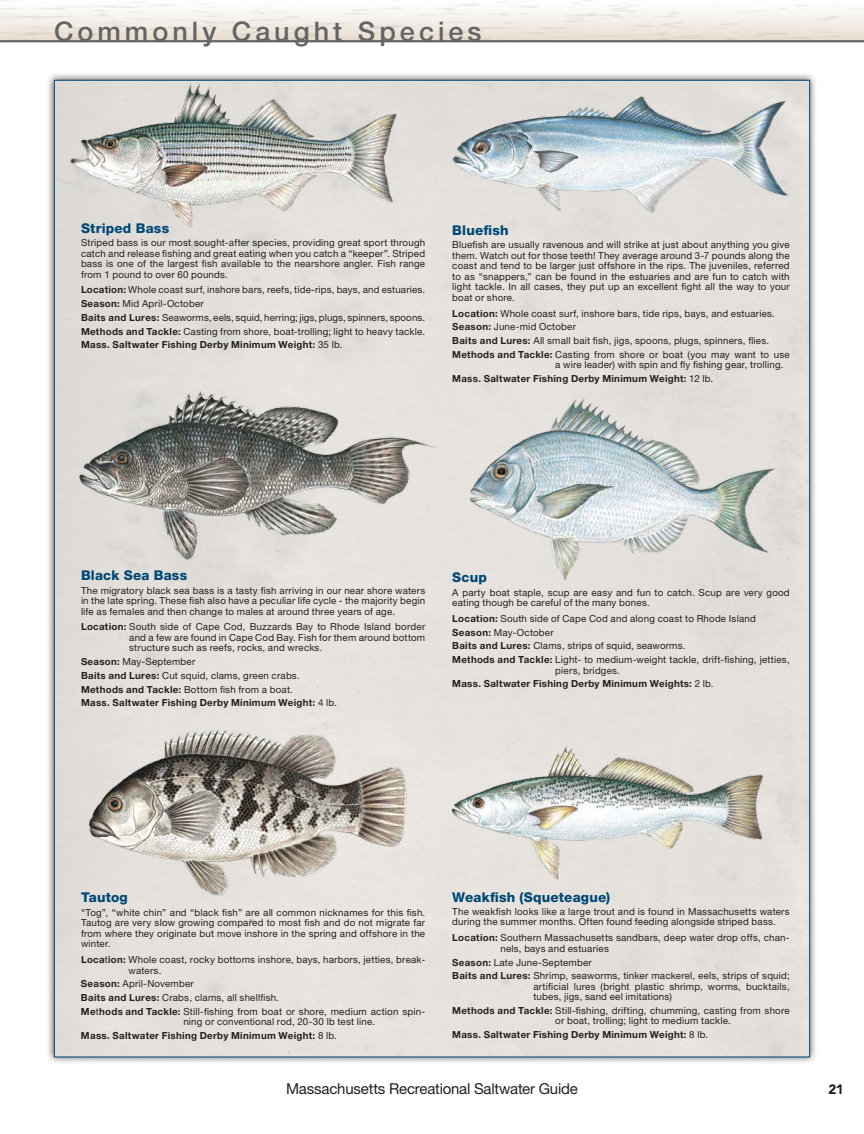
<style>
.page{position:relative;width:864px;height:1134px;background:#fff}
.page>*{position:absolute;margin:0;border:0;box-sizing:border-box;transform-origin:0 0}
.t1{font:500 27px "Helvetica Neue LT Std";letter-spacing:.15em;color:#636466}
.t2{font:15px "Helvetica Neue LT Std";letter-spacing:-.015em;color:#231f20}
.t3{font:800 13.5px "Helvetica Neue LT Std";letter-spacing:.015em;color:#004875}
.t4{font:900 13.5px "Avenir LT Std";color:#231f20}
.t5{font:9.75px/10.5px "Helvetica Neue LT Std";letter-spacing:.02em;color:#231f20}
.t6{font:700 9.75px/13.8px "Helvetica Neue LT Std";letter-spacing:.03em;color:#231f20}
.s1{font-weight:700}
.s2{font-weight:400}
</style>
<div class="page">
<hr style="left:0;top:40px;width:864px;height:2px;background:#636466">
<div style="left:46px;top:72px;width:772px;height:993px;background:#231f20;opacity:.75"></div>
<div style="left:56px;top:82px;width:752px;height:973px;background:#e4e0dc"></div>
<img style="left:457px;top:397px;width:330px;height:183px">
<img style="left:65px;top:72px;width:346px;height:170px">
<img style="left:72px;top:383px;width:365px;height:182px">
<img style="left:442px;top:88px;width:354px;height:131px">
<img style="left:76px;top:722px;width:341px;height:179px">
<img style="left:446px;top:741px;width:327px;height:144px">
<h1 class="t1" style="left:54px;top:15px;width:429px">Commonly Caught Species</h1>
<h3 class="t3" style="left:81px;top:220px;width:90px">Striped Bass</h3>
<p class="t5" style="left:81px;top:237px;width:346px;text-align:justify">Striped bass is our most sought-after species, providing great sport through catch and release fishing and great eating when you catch a “keeper”. Striped bass is one of the largest fish available to the nearshore angler. Fish range from 1 pound to over 60 pounds.</p>
<p class="t5" style="left:81px;top:283px;width:346px;line-height:13.8px"><span class="s1">Location:</span> Whole coast surf, inshore bars, reefs, tide-rips, bays, and estuaries.<br><span class="s1">Season:</span> Mid April-October<br><span class="s1">Baits and Lures:</span> Seaworms, eels, squid, herring; jigs, plugs, spinners, spoons.<br><span class="s1">Methods and Tackle:</span> Casting from shore, boat-trolling; light to heavy tackle.<br><span class="s1">Mass. Saltwater Fishing Derby Minimum Weight:</span> 35 lb.</p>
<h3 class="t3" style="left:452px;top:222px;width:58px">Bluefish</h3>
<p class="t5" style="left:452px;top:239px;width:339px;text-align:justify">Bluefish are usually ravenous and will strike at just about anything you give them. Watch out for those teeth! They average around 3-7 pounds along the coast and tend to be larger just offshore in the rips. The juveniles, referred to as “snappers,” can be found in the estuaries and are fun to catch with light tackle. In all cases, they put up an excellent fight all the way to your boat or shore.</p>
<p class="t5" style="left:452px;top:306px;width:339px;line-height:13.8px"><span class="s1">Location:</span> Whole coast surf, inshore bars, tide rips, bays, and estuaries.<br><span class="s1">Season:</span> June-mid October<br><span class="s1">Baits and Lures:</span> All small bait fish, jigs, spoons, plugs, spinners, flies.<br><span class="s1">Methods and Tackle:</span> Casting from shore or boat (you may want to use</p>
<p class="t5" style="left:452px;top:358px;width:333px;line-height:13.8px;text-indent:103px">a wire leader) with spin and fly fishing gear, trolling.<br><span class="s1">Mass. Saltwater Fishing Derby Minimum Weight:</span> 12 lb.</p>
<h3 class="t3" style="left:81px;top:568px;width:108px">Black Sea Bass</h3>
<p class="t5" style="left:81px;top:585px;width:346px;text-align:justify">The migratory black sea bass is a tasty fish arriving in our near shore waters in the late spring. These fish also have a peculiar life cycle - the majority begin life as females and then change to males at around three years of age.</p>
<p class="t5" style="left:129px;top:622px;width:298px;text-align:justify;text-indent:-48px"><span class="s1">Location:</span> South side of Cape Cod, Buzzards Bay to Rhode Island border and a few are found in Cape Cod Bay. Fish for them around bottom structure such as reefs, rocks, and wrecks.</p>
<p class="t6" style="left:81px;top:655px;width:257px">Season: <span class="s2">May-September<br></span>Baits and Lures: <span class="s2">Cut squid, clams, green crabs.<br></span>Methods and Tackle: <span class="s2">Bottom fish from a boat.<br></span>Mass. Saltwater Fishing Derby Minimum Weight: <span class="s2">4 lb.</span></p>
<h3 class="t3" style="left:452px;top:570px;width:36px">Scup</h3>
<p class="t5" style="left:452px;top:587px;width:339px">A party boat staple, scup are easy and fun to catch. Scup are very good eating though be careful of the many bones.</p>
<p class="t5" style="left:452px;top:611px;width:339px;line-height:13.8px"><span class="s1">Location:</span> South side of Cape Cod and along coast to Rhode Island <span class="s1">Season:</span> May-October<br><span class="s1">Baits and Lures:</span> Clams, strips of squid, seaworms.<br><span class="s1">Methods and Tackle:</span> Light- to medium-weight tackle, drift-fishing, jetties,</p>
<p class="t6" style="left:452px;top:663px;width:263px;text-indent:103px"><span class="s2">piers, bridges.<br></span>Mass. Saltwater Fishing Derby Minimum Weights: <span class="s2">2 lb.</span></p>
<h3 class="t3" style="left:81px;top:890px;width:48px">Tautog</h3>
<p class="t5" style="left:81px;top:907px;width:346px;text-align:justify">“Tog”, “white chin” and “black fish” are all common nicknames for this fish.<br>Tautog are very slow growing compared to most fish and do not migrate far from where they originate but move inshore in the spring and offshore in the winter.</p>
<p class="t5" style="left:129px;top:954px;width:298px;text-indent:-48px"><span class="s1">Loca</span>t<span class="s1">ion:</span> Whole coast, rocky bottoms inshore, bays, harbors, jetties, break&shy;waters.</p>
<p class="t5" style="left:81px;top:977px;width:346px;line-height:13.8px"><span class="s1">Season:</span> April-November<br><span class="s1">Baits and Lures:</span> Crabs, clams, all shellfish.<br><span class="s1">Me</span>t<span class="s1">hods and Tackle:</span> Still-fishing from boat or shore, medium action spin-</p>
<p class="t5" style="left:81px;top:1015px;width:296px;line-height:13.8px;text-indent:102px">ning or conventional rod, 20-30 lb test line.<br><span class="s1">Mass. Saltwater Fishing Derby Minimum Weight:</span> 8 lb.</p>
<h3 class="t3" style="left:452px;top:889px;width:160px">Weakfish (Squeteague)</h3>
<p class="t5" style="left:452px;top:906px;width:339px">The weakfish looks like a large trout and is found in Massachusetts waters during the summer months. Often found feeding alongside striped bass.</p>
<p class="t5" style="left:500px;top:932px;width:291px;text-indent:-48px"><span class="s1">Location:</span> Southern Massachusetts sandbars, deep water drop offs, chan&shy;nels, bays and estuaries</p>
<p class="t5" style="left:452px;top:955px;width:339px;line-height:13.8px"><span class="s1">Season:</span> Late June-September<br><span class="s1">Baits and Lures:</span> Shrimp, seaworms, tinker mackerel, eels, strips of squid;</p>
<p class="t5" style="left:533px;top:981px;width:258px">artificial lures (bright plastic shrimp, worms, bucktails, tubes, jigs, sand eel imitations)</p>
<p class="t5" style="left:555px;top:1005px;width:236px;text-indent:-103px"><span class="s1">Methods and Tackle:</span> Still-fishing, drifting, chumming, casting from shore or boat, trolling; light to medium tackle.</p>
<p class="t6" style="left:452px;top:1028px;width:257px">Mass. Saltwater Fishing Derby Minimum Weight: <span class="s2">8 lb.</span></p>
<h2 class="t2" style="left:286px;top:1079px;width:293px">Massachusetts Recreational Saltwater Guide</h2>
<h3 class="t4" style="left:829px;top:1081px;width:17px">21</h3>
</div>
